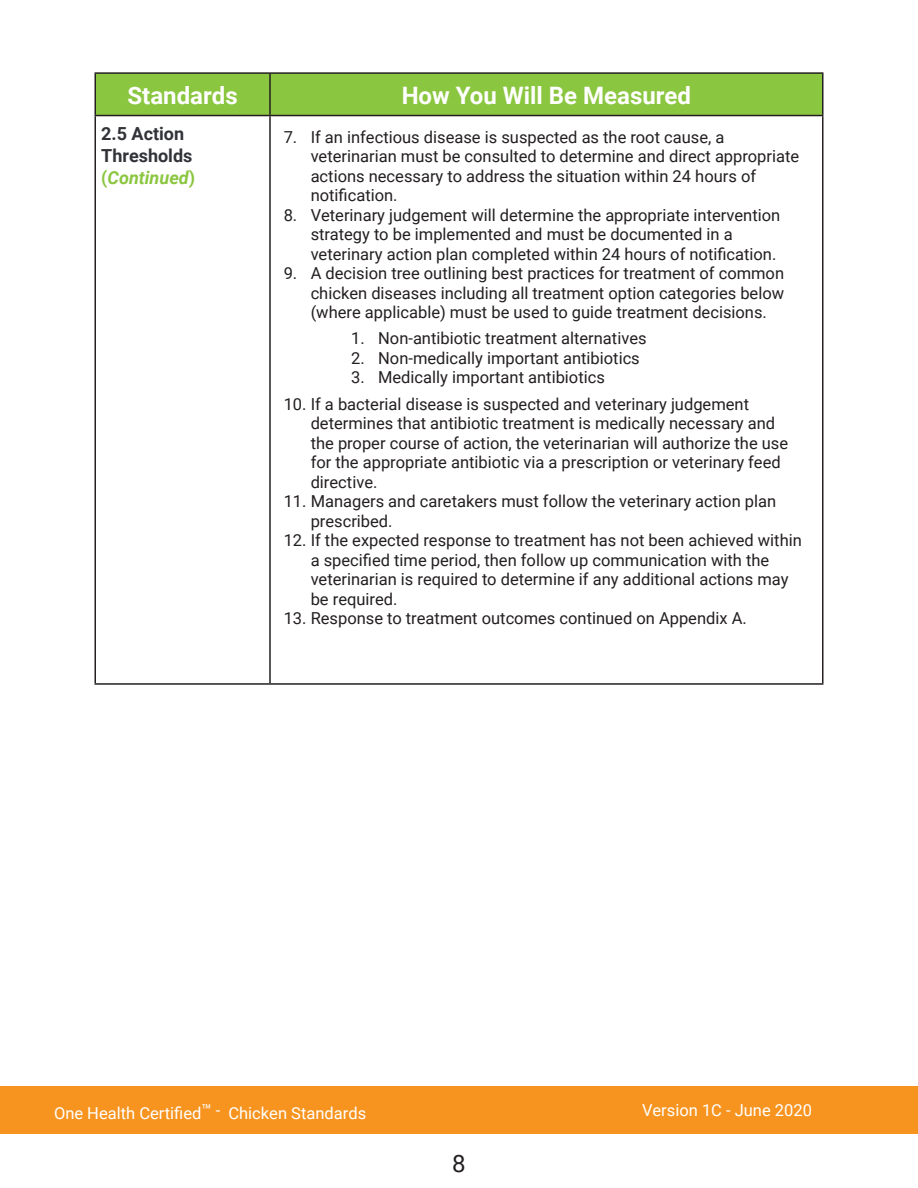
<style>
.page{position:relative;width:918px;height:1188px;background:#fff}
.page>*{position:absolute;margin:0;border:0;box-sizing:border-box;transform-origin:0 0}
.t1{font:700 24px "Roboto";color:#fff}
.t2{font:24px "Roboto";color:#231f20}
.t3{font:700 18px/21.6px "Roboto";color:#323338}
.t4{font:italic 700 18px "Roboto";color:#8bc640}
.t5{font:16.5px/19.5px "Roboto";color:#231f20}
.t6{font:16.5px "Roboto";color:#fff}
.s1{font-style:normal}
</style>
<div class="page">
<div style="left:0;top:1086px;width:918px;height:48px;background:#f7941f"></div>
<div style="left:96px;top:74px;width:726px;height:41px;background:#8bc640"></div>
<hr style="left:94px;top:72px;width:176px;height:2px;background:#231f20">
<hr style="left:94px;top:74px;width:2px;height:41px;background:#231f20">
<hr style="left:270px;top:72px;width:554px;height:2px;background:#231f20">
<hr style="left:269px;top:74px;width:2px;height:41px;background:#231f20">
<hr style="left:822px;top:74px;width:2px;height:41px;background:#231f20">
<hr style="left:94px;top:115px;width:176px;height:1px;background:#231f20">
<hr style="left:94px;top:116px;width:2px;height:567px;background:#231f20">
<hr style="left:270px;top:115px;width:554px;height:1px;background:#231f20">
<hr style="left:269px;top:116px;width:2px;height:567px;background:#231f20">
<hr style="left:822px;top:116px;width:2px;height:567px;background:#231f20">
<hr style="left:94px;top:683px;width:176px;height:2px;background:#231f20">
<hr style="left:270px;top:683px;width:554px;height:2px;background:#231f20">
<p class="t1" style="left:128px;top:79px;width:112px">Standards</p>
<p class="t1" style="left:402px;top:79px;width:291px">How You Will Be Measured</p>
<p class="t3" style="left:101px;top:123px;width:93px">2.5 Action<br>Thresholds</p>
<p class="t4" style="left:101px;top:165px;width:95px"><span class="s1">(</span>Continued<span class="s1">)</span></p>
<p class="t5" style="left:311px;top:126px;width:490px;text-indent:-27px">7. If an infectious disease is suspected as the root cause, a veterinarian must be consulted to determine and direct appropriate actions necessary to address the situation within 24 hours of notification.</p>
<p class="t5" style="left:311px;top:204px;width:471px;text-indent:-27px">8. Veterinary judgement will determine the appropriate intervention strategy to be implemented and must be documented in a veterinary action plan completed within 24 hours of notification.</p>
<p class="t5" style="left:311px;top:263px;width:475px;text-align:justify;text-indent:-27px">9. A decision tree outlining best practices for treatment of common chicken diseases including all treatment option categories below (where applicable) must be used to guide treatment decisions.</p>
<p class="t5" style="left:351px;top:328px;width:297px">1. Non-antibiotic treatment alternatives</p>
<p class="t5" style="left:351px;top:348px;width:290px">2. Non-medically important antibiotics</p>
<p class="t5" style="left:351px;top:367px;width:255px">3. Medically important antibiotics</p>
<p class="t5" style="left:311px;top:393px;width:479px;text-indent:-27px">10. If a bacterial disease is suspected and veterinary judgement determines that antibiotic treatment is medically necessary and the proper course of action, the veterinarian will authorize the use for the appropriate antibiotic via a prescription or veterinary feed directive.</p>
<p class="t5" style="left:311px;top:491px;width:467px;text-indent:-27px">11. Managers and caretakers must follow the veterinary action plan prescribed.</p>
<p class="t5" style="left:311px;top:530px;width:493px;text-indent:-27px">12. If the expected response to treatment has not been achieved within a specified time period, then follow up communication with the veterinarian is required to determine if any additional actions may be required.</p>
<p class="t5" style="left:284px;top:608px;width:465px">13. Response to treatment outcomes continued on Appendix A.</p>
<p class="t6" style="left:54px;top:1101px;width:314px">One Health Certified™ - Chicken Standards</p>
<p class="t6" style="left:642px;top:1099px;width:171px">Version 1C - June 2020</p>
<p class="t2" style="left:452px;top:1147px;width:15px">8</p>
</div>
